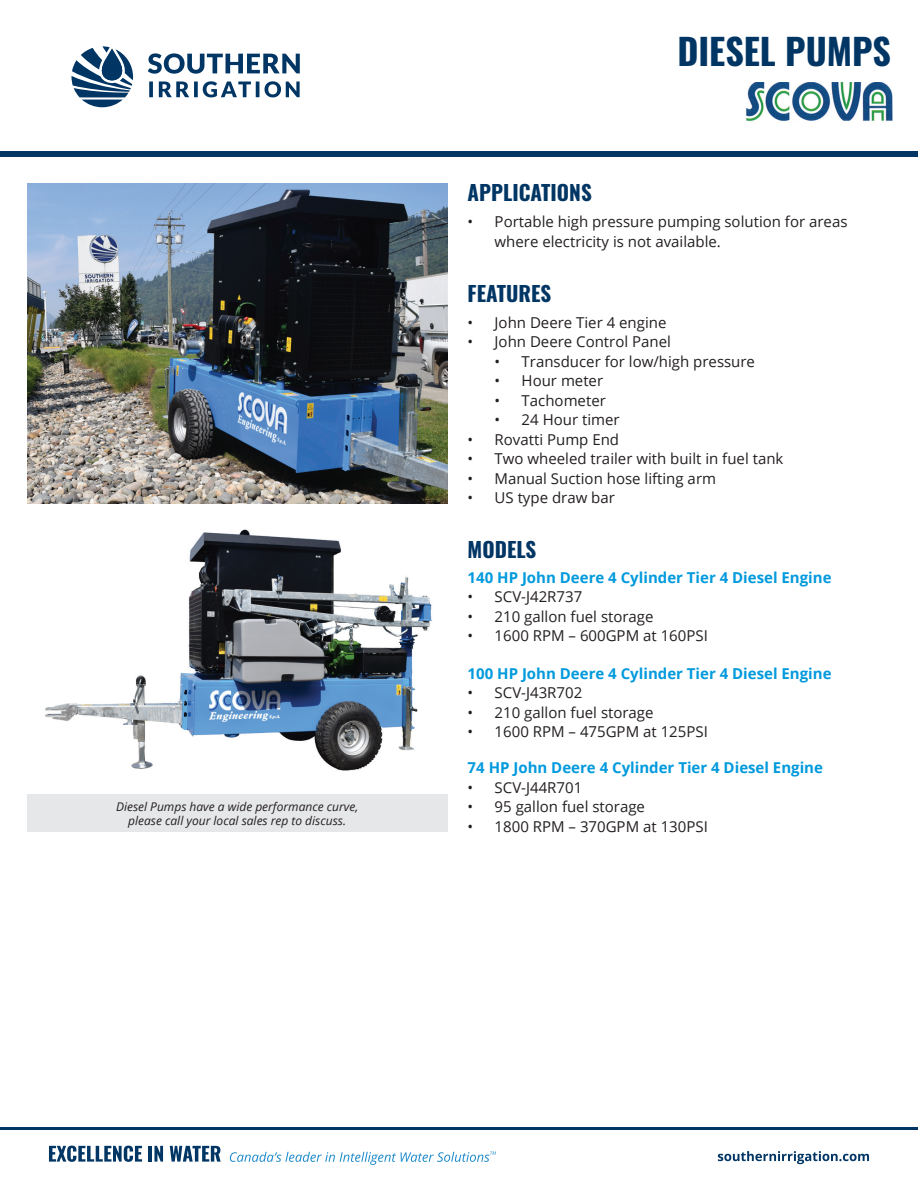
<style>
.page{position:relative;width:918px;height:1188px;background:#fff}
.page>*{position:absolute;margin:0;border:0;box-sizing:border-box;transform-origin:0 0}
.t1{font:700 36px "Oswald";color:#003564}
.t2{font:700 21px "Oswald";color:#003564}
.t3{font:15px/19.5px "Open Sans";color:#231f20}
.t4{font:700 15px "Open Sans";color:#009add}
.t5{font:italic 12px/14.4px "Open Sans";color:#231f20;text-align:center}
</style>
<div class="page">
<div style="left:0;top:151px;width:918px;height:6px;background:#003564"></div>
<svg style="left:72px;top:46px;width:62px;height:61px"></svg>
<svg style="left:148px;top:53px;width:152px;height:21px"></svg>
<svg style="left:149px;top:81px;width:151px;height:16px"></svg>
<hr style="left:0;top:1128px;width:918px;height:2px;background:#003564">
<svg style="left:49px;top:1146px;width:93px;height:16px"></svg>
<hr style="left:149px;top:1146px;width:3px;height:16px;background:#003564">
<svg style="left:154px;top:1146px;width:9px;height:16px"></svg>
<svg style="left:170px;top:1146px;width:51px;height:16px"></svg>
<svg style="left:230px;top:1151px;width:266px;height:14px"></svg>
<svg style="left:718px;top:1151px;width:151px;height:13px"></svg>
<img style="left:746px;top:82px;width:147px;height:40px">
<img style="left:45px;top:529px;width:387px;height:242px">
<img style="left:27px;top:184px;width:420px;height:319px">
<div style="left:27px;top:795px;width:420px;height:37px;background:#e6e7e9"></div>
<p class="t5" style="left:116px;top:799px;width:244px">Diesel Pumps have a wide performance curve, please call your local sales rep to discuss.</p>
<h1 class="t1" style="left:677px;top:33px;width:215px">DIESEL PUMPS</h1>
<h2 class="t2" style="left:468px;top:181px;width:126px">APPLICATIONS</h2>
<p class="t3" style="left:495px;top:212px;width:354px;text-indent:-27px">• Portable high pressure pumping solution for areas where electricity is not available.</p>
<h2 class="t2" style="left:468px;top:282px;width:85px">FEATURES</h2>
<p class="t3" style="left:468px;top:312px;width:200px">• John Deere Tier 4 engine</p>
<p class="t3" style="left:468px;top:332px;width:205px">• John Deere Control Panel</p>
<p class="t3" style="left:495px;top:351px;width:262px">• Transducer for low/high pressure</p>
<p class="t3" style="left:495px;top:371px;width:110px">• Hour meter</p>
<p class="t3" style="left:495px;top:390px;width:113px">• Tachometer</p>
<p class="t3" style="left:495px;top:410px;width:126px">• 24 Hour timer</p>
<p class="t3" style="left:468px;top:429px;width:153px">• Rovatti Pump End</p>
<p class="t3" style="left:468px;top:449px;width:317px">• Two wheeled trailer with built in fuel tank</p>
<p class="t3" style="left:468px;top:468px;width:250px">• Manual Suction hose lifting arm</p>
<p class="t3" style="left:468px;top:488px;width:149px">• US type draw bar</p>
<h2 class="t2" style="left:468px;top:539px;width:70px">MODELS</h2>
<p class="t4" style="left:468px;top:567px;width:365px">140 HP John Deere 4 Cylinder Tier 4 Diesel Engine</p>
<p class="t3" style="left:468px;top:587px;width:116px">• SCV-J42R737</p>
<p class="t3" style="left:468px;top:606px;width:187px">• 210 gallon fuel storage</p>
<p class="t3" style="left:468px;top:626px;width:242px">• 1600 RPM – 600GPM at 160PSI</p>
<p class="t4" style="left:468px;top:663px;width:365px">100 HP John Deere 4 Cylinder Tier 4 Diesel Engine</p>
<p class="t3" style="left:468px;top:683px;width:116px">• SCV-J43R702</p>
<p class="t3" style="left:468px;top:702px;width:187px">• 210 gallon fuel storage</p>
<p class="t3" style="left:468px;top:722px;width:242px">• 1600 RPM – 475GPM at 125PSI</p>
<p class="t4" style="left:468px;top:757px;width:357px">74 HP John Deere 4 Cylinder Tier 4 Diesel Engine</p>
<p class="t3" style="left:468px;top:777px;width:116px">• SCV-J44R701</p>
<p class="t3" style="left:468px;top:797px;width:179px">• 95 gallon fuel storage</p>
<p class="t3" style="left:468px;top:816px;width:242px">• 1800 RPM – 370GPM at 130PSI</p>
</div>
